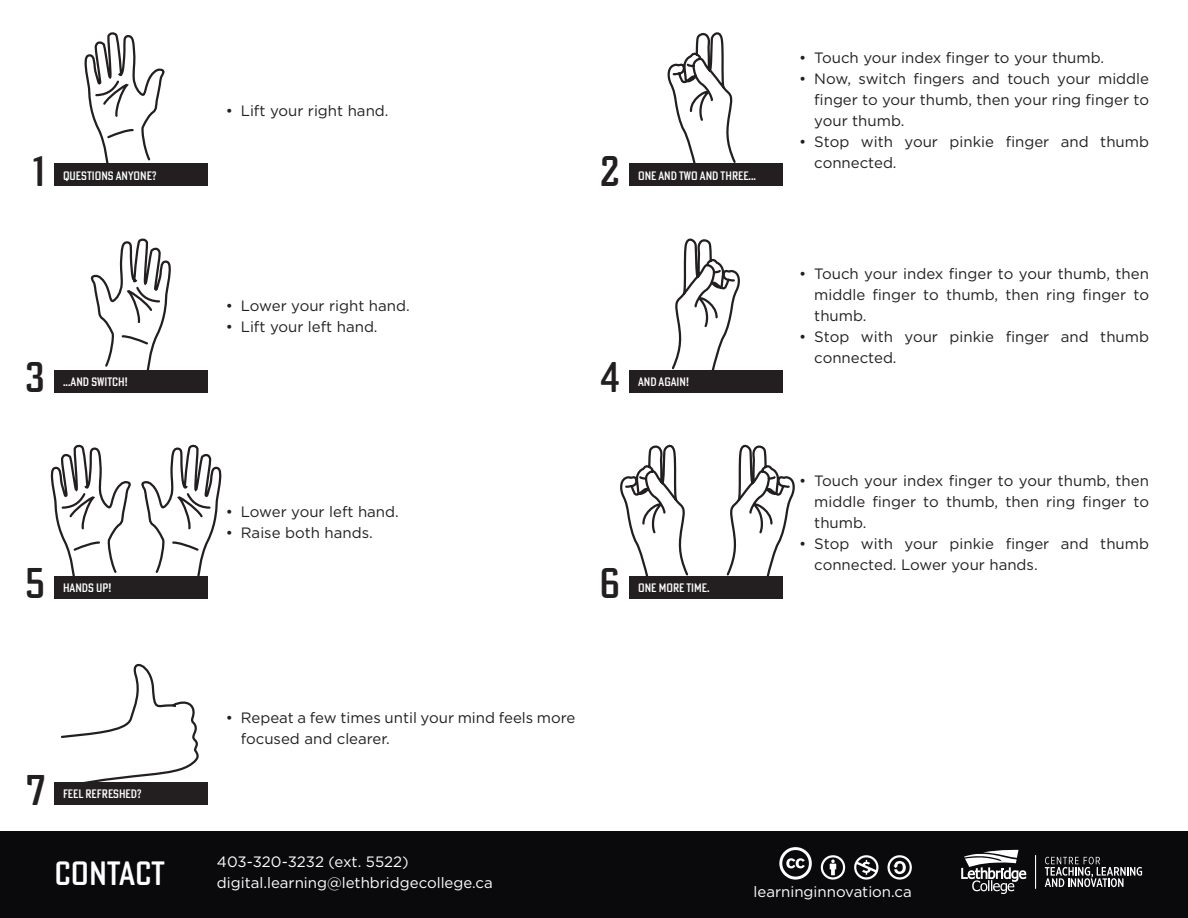
<style>
.page{position:relative;width:1188px;height:918px;background:#fff}
.page>*{position:absolute;margin:0;border:0;box-sizing:border-box;transform-origin:0 0}
.t1{font:500 42px "Poster Gothic Round Cond ATF";color:#231f20}
.t2{font:500 33px "Poster Gothic Round Cond ATF";color:#fff}
.t3{font:15px/21px "Gotham";color:#231f20}
.t4{font:15px "Gotham";color:#fff}
.t5{font:500 12px "Poster Gothic Round Cond ATF";color:#fff}
</style>
<div class="page">
<div style="left:0;top:832px;width:1188px;height:86px;background:#0a090c"></div>
<div style="left:54px;top:164px;width:154px;height:22px;background:#231f20"></div>
<div style="left:54px;top:370px;width:154px;height:22px;background:#231f20"></div>
<div style="left:54px;top:576px;width:154px;height:22px;background:#231f20"></div>
<div style="left:54px;top:782px;width:154px;height:23px;background:#231f20"></div>
<div style="left:629px;top:164px;width:154px;height:22px;background:#231f20"></div>
<div style="left:629px;top:370px;width:154px;height:22px;background:#231f20"></div>
<div style="left:629px;top:576px;width:154px;height:22px;background:#231f20"></div>
<svg style="left:961px;top:850px;width:65px;height:44px"></svg>
<hr style="left:1035px;top:855px;width:1px;height:34px;background:#fff">
<svg style="left:1045px;top:857px;width:97px;height:30px"></svg>
<svg style="left:83px;top:32px;width:85px;height:132px"></svg>
<svg style="left:90px;top:238px;width:81px;height:132px"></svg>
<svg style="left:50px;top:444px;width:172px;height:132px"></svg>
<svg style="left:672px;top:238px;width:68px;height:132px"></svg>
<svg style="left:726px;top:444px;width:69px;height:132px"></svg>
<svg style="left:664px;top:32px;width:74px;height:132px"></svg>
<svg style="left:620px;top:444px;width:69px;height:132px"></svg>
<svg style="left:61px;top:663px;width:138px;height:119px"></svg>
<svg style="left:779px;top:847px;width:33px;height:33px"></svg>
<svg style="left:821px;top:855px;width:24px;height:25px"></svg>
<svg style="left:854px;top:855px;width:24px;height:25px"></svg>
<svg style="left:887px;top:855px;width:25px;height:25px"></svg>
<p class="t1" style="left:33px;top:144px;width:14px">1</p>
<p class="t5" style="left:63px;top:168px;width:95px">QUESTIONS ANYONE?</p>
<p class="t3" style="left:226px;top:100px;width:164px">• Lift your right hand.</p>
<p class="t1" style="left:600px;top:144px;width:21px">2</p>
<p class="t5" style="left:638px;top:168px;width:120px">ONE AND TWO AND THREE...</p>
<p class="t3" style="left:799px;top:46px;width:306px">• Touch your index finger to your thumb.</p>
<p class="t3" style="left:814px;top:67px;width:336px;text-align:justify;text-indent:-15px">• Now, switch fingers and touch your middle finger to your thumb, then your ring finger to your thumb.</p>
<p class="t3" style="left:814px;top:130px;width:336px;text-indent:-15px">• Stop with your pinkie finger and thumb connected.</p>
<p class="t1" style="left:25px;top:350px;width:21px">3</p>
<p class="t5" style="left:63px;top:374px;width:66px">...AND SWITCH!</p>
<p class="t3" style="left:226px;top:295px;width:185px">• Lower your right hand.</p>
<p class="t3" style="left:226px;top:316px;width:153px">• Lift your left hand.</p>
<p class="t1" style="left:600px;top:350px;width:21px">4</p>
<p class="t5" style="left:638px;top:374px;width:52px">AND AGAIN!</p>
<p class="t3" style="left:814px;top:263px;width:336px;text-align:justify;text-indent:-15px">• Touch your index finger to your thumb, then middle finger to thumb, then ring finger to thumb.</p>
<p class="t3" style="left:814px;top:326px;width:336px;text-indent:-15px">• Stop with your pinkie finger and thumb connected.</p>
<p class="t1" style="left:25px;top:556px;width:21px">5</p>
<p class="t5" style="left:63px;top:580px;width:50px">HANDS UP!</p>
<p class="t3" style="left:226px;top:501px;width:175px">• Lower your left hand.</p>
<p class="t3" style="left:226px;top:522px;width:149px">• Raise both hands.</p>
<p class="t1" style="left:599px;top:556px;width:22px">6</p>
<p class="t5" style="left:638px;top:580px;width:73px">ONE MORE TIME.</p>
<p class="t3" style="left:814px;top:470px;width:336px;text-align:justify;text-indent:-15px">• Touch your index finger to your thumb, then middle finger to thumb, then ring finger to thumb.</p>
<p class="t3" style="left:814px;top:533px;width:336px;text-indent:-15px">• Stop with your pinkie finger and thumb connected. Lower your hands.</p>
<p class="t3" style="left:241px;top:707px;width:336px;text-indent:-15px">• Repeat a few times until your mind feels more focused and clearer.</p>
<p class="t1" style="left:26px;top:763px;width:20px">7</p>
<p class="t5" style="left:63px;top:786px;width:80px">FEEL REFRESHED?</p>
<p class="t2" style="left:55px;top:852px;width:112px">CONTACT</p>
<p class="t4" style="left:217px;top:852px;width:193px">403-320-3232 (ext. 5522)</p>
<p class="t4" style="left:217px;top:873px;width:277px">digital.learning@lethbridgecollege.ca</p>
<p class="t4" style="left:754px;top:882px;width:160px">learninginnovation.ca</p>
</div>
